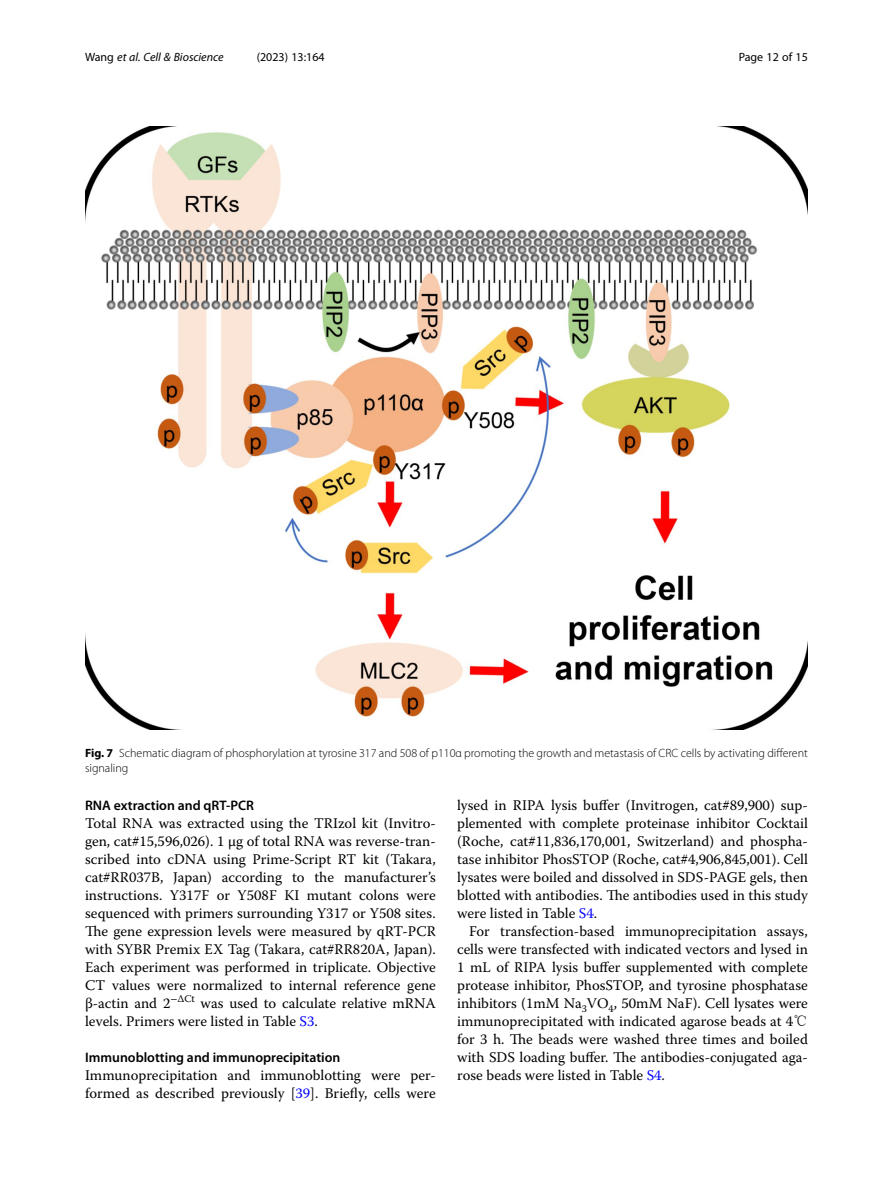
<style>
.page{position:relative;width:893px;height:1191px;background:#fff}
.page>*{position:absolute;margin:0;border:0;box-sizing:border-box;transform-origin:0 0}
.Body_Text{font:14.7px/18px "Warnock Pro";color:#000;text-align:justify}
.Body_Text_Indent{font:14.7px/18px "Warnock Pro";color:#000;text-align:justify}
.Head_2{font:600 13.8px "Myriad Pro";color:#000}
.Figure_Caption{font:300 12px/15px "Myriad Pro";color:#000}
.t1{font:italic 12px "Myriad Pro";color:#000}
.t2{font:12px "Myriad Pro";color:#000}
.s1{font-style:normal}
.s2{font-weight:700}
.s3{color:#00f}
.s4{font-family:"Sim Sun"}
</style>
<div class="page">
<img style="left:85px;top:126px;width:723px;height:604px">
<p class="t1" style="left:85px;top:50px;width:140px"><span class="s1">Wang</span> et al. Cell &amp; Bioscience</p>
<p class="t2" style="left:257px;top:50px;width:70px">(2023) 13:164</p>
<p class="t2" style="left:739px;top:50px;width:71px">Page 12 of 15</p>
<p class="Figure_Caption" style="left:85px;top:745px;width:724px"><span class="s2">Fig. 7</span> Schematic diagram of phosphorylation at tyrosine 317 and 508 of p110α promoting the growth and metastasis of CRC cells by activating different signaling</p>
<p class="Head_2" style="left:85px;top:797px;width:170px">RNA extraction and qRT-PCR</p>
<p class="Body_Text" style="left:85px;top:814px;width:352px">Total RNA was extracted using the TRIzol kit (Invitro&shy;gen, cat#15,596,026). 1 μg of total RNA was reverse-tran&shy;scribed into cDNA using Prime-Script RT kit (Takara, cat#RR037B, Japan) according to the manufacturer’s instructions. Y317F or Y508F KI mutant colons were sequenced with primers surrounding Y317 or Y508 sites.<br>The gene expression levels were measured by qRT-PCR with SYBR Premix EX Tag (Takara, cat#RR820A, Japan).<br>Each experiment was performed in triplicate. Objective CT values were normalized to internal reference gene β-actin and 2<sup>−</sup><sup>ΔCt</sup> was used to calculate relative mRNA levels. Primers were listed in Table <span class="s3">S3</span>.</p>
<p class="Head_2" style="left:85px;top:1049px;width:257px">Immunoblotting and immunoprecipitation</p>
<p class="Body_Text" style="left:85px;top:1066px;width:352px">Immunoprecipitation and immunoblotting were per&shy;formed as described previously [<span class="s3">39</span>]. Briefly, cells were</p>
<p class="Body_Text" style="left:457px;top:796px;width:352px">lysed in RIPA lysis buffer (Invitrogen, cat#89,900) sup&shy;plemented with complete proteinase inhibitor Cocktail (Roche, cat#11,836,170,001, Switzerland) and phospha&shy;tase inhibitor PhosSTOP (Roche, cat#4,906,845,001). Cell lysates were boiled and dissolved in SDS-PAGE gels, then blotted with antibodies. The antibodies used in this study were listed in Table <span class="s3">S4</span>.</p>
<p class="Body_Text_Indent" style="left:457px;top:922px;width:352px;text-indent:12px">For transfection-based immunoprecipitation assays, cells were transfected with indicated vectors and lysed in 1 mL of RIPA lysis buffer supplemented with complete protease inhibitor, PhosSTOP, and tyrosine phosphatase inhibitors (1mM Na<sub>3</sub>VO<sub>4</sub>, 50mM NaF). Cell lysates were immunoprecipitated with indicated agarose beads at 4<span class="s4">℃ </span>for 3 h. The beads were washed three times and boiled with SDS loading buffer. The antibodies-conjugated aga&shy;rose beads were listed in Table <span class="s3">S4</span>.</p>
</div>
